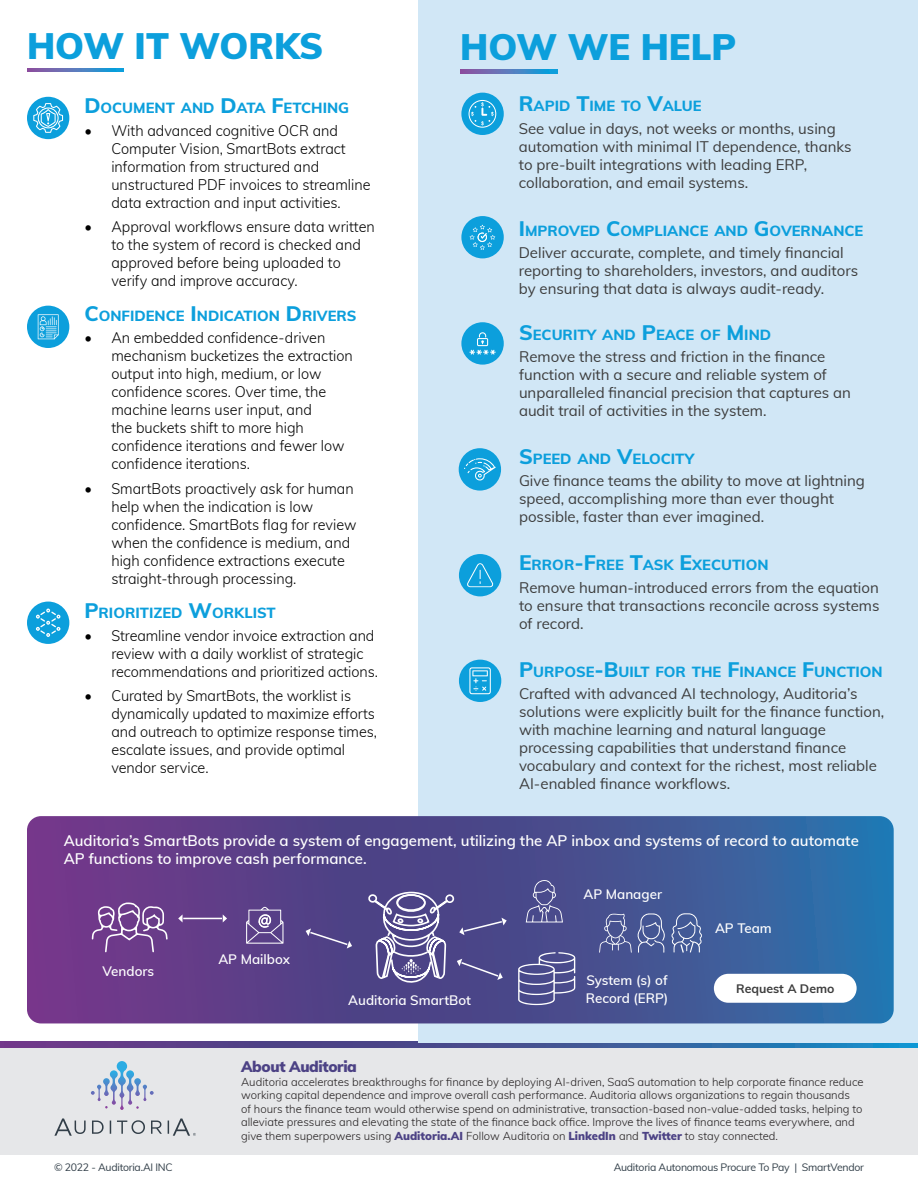
<style>
.page{position:relative;width:918px;height:1188px;background:#fff}
.page>*{position:absolute;margin:0;border:0;box-sizing:border-box;transform-origin:0 0}
.Heading_Level1{font:900 36px "Muli";color:#0c9fdc}
.t1{font:300 15px/18px "Muli";color:#000;scale:.96 1}
.Paragraph_Text{font:15px/18px "Muli";color:#3c3c3c}
.Paragraph_Text-2{font:600 15px/18px "Muli";color:#fff}
.t2{font:900 15px "Muli";letter-spacing:-.025em;color:#4c4285}
.Heading_Level2{font:800 14.7px "Muli";color:#0c9fdc}
.Paragraph_Text-3{font:600 13.35px/18px "Muli";color:#fff}
.Paragraph_Text-4{font:700 12.3px "Muli";color:#3c3c3c}
.t3{font:300 11.25px/13.5px "Muli";color:#231f20}
.t4{font:10.5px "Muli";letter-spacing:-.025em;color:#313e48}
.s1{font-size:21px}
.s2{font-weight:900;color:#4c4285}
</style>
<div class="page">
<div style="left:0;top:1048px;width:918px;height:107px;background:#e6e7e9"></div>
<svg style="left:91px;top:1061px;width:63px;height:49px;background:#c4d0e1"></svg>
<svg style="left:54px;top:1118px;width:142px;height:18px;background:#c6c9cc"></svg>
<svg style="left:0;top:1042px;width:918px;height:6px;background:#52619f"></svg>
<div style="left:418px;top:0;width:500px;height:1042px;background:#d1e7f6"></div>
<svg style="left:27px;top:68px;width:97px;height:4px"></svg>
<svg style="left:460px;top:69px;width:97px;height:4px"></svg>
<svg style="left:27px;top:816px;width:867px;height:207px;background:#4e4d91"></svg>
<svg style="left:246px;top:907px;width:38px;height:37px"></svg>
<svg style="left:518px;top:952px;width:57px;height:53px;background:#69699f"></svg>
<svg style="left:526px;top:880px;width:37px;height:42px;background:#62639b"></svg>
<svg style="left:306px;top:928px;width:46px;height:21px"></svg>
<hr style="left:183px;top:918px;width:39px;height:1px;background:#fff">
<svg style="left:178px;top:914px;width:5px;height:8px"></svg>
<svg style="left:223px;top:914px;width:4px;height:8px"></svg>
<svg style="left:599px;top:913px;width:66px;height:40px;background:#5d699f"></svg>
<svg style="left:671px;top:913px;width:31px;height:40px"></svg>
<div style="left:27px;top:306px;width:42px;height:42px;background:#0c9fdc;border-radius:50%"></div>
<svg style="left:38px;top:314px;width:21px;height:25px"></svg>
<div style="left:714px;top:974px;width:143px;height:29px;background:#fff;border-radius:14px"></div>
<div style="left:461px;top:93px;width:43px;height:42px;background:#0c9fdc;border-radius:50%"></div>
<svg style="left:469px;top:100px;width:27px;height:28px"></svg>
<div style="left:461px;top:216px;width:43px;height:42px;background:#0c9fdc;border-radius:50%"></div>
<svg style="left:470px;top:225px;width:25px;height:25px"></svg>
<div style="left:461px;top:322px;width:43px;height:43px;background:#0c9fdc;border-radius:50%"></div>
<svg style="left:469px;top:332px;width:27px;height:23px"></svg>
<div style="left:459px;top:554px;width:42px;height:42px;background:#0c9fdc;border-radius:50%"></div>
<svg style="left:467px;top:563px;width:26px;height:24px"></svg>
<div style="left:459px;top:660px;width:42px;height:42px;background:#0c9fdc;border-radius:50%"></div>
<svg style="left:469px;top:667px;width:22px;height:27px"></svg>
<div style="left:459px;top:448px;width:42px;height:43px;background:#0c9fdc;border-radius:50%"></div>
<svg style="left:464px;top:458px;width:32px;height:23px"></svg>
<div style="left:27px;top:97px;width:42px;height:42px;background:#0c9fdc;border-radius:50%"></div>
<svg style="left:33px;top:103px;width:30px;height:30px"></svg>
<div style="left:27px;top:602px;width:42px;height:42px;background:#0c9fdc;border-radius:50%"></div>
<svg style="left:36px;top:609px;width:24px;height:28px"></svg>
<svg style="left:92px;top:903px;width:76px;height:49px;background:#855c9e"></svg>
<svg style="left:367px;top:877px;width:140px;height:108px;background:#635d97"></svg>
<p class="Heading_Level1" style="left:27px;top:20px;width:298px">HOW IT WORKS</p>
<p class="Heading_Level1" style="left:460px;top:21px;width:278px">HOW WE HELP</p>
<p class="Heading_Level2" style="left:84px;top:97px;width:265px"><span class="s1">D</span>OCUMENT AND <span class="s1">D</span>ATA <span class="s1">F</span>ETCHING</p>
<p class="t1" style="left:111px;top:120px;width:272px;text-indent:-27px">• With advanced cognitive OCR and Computer Vision, SmartBots extract information from structured and unstructured PDF invoices to streamline data extraction and input activities.</p>
<p class="t1" style="left:111px;top:217px;width:276px;text-indent:-27px">• Approval workflows ensure data written to the system of record is checked and approved before being uploaded to verify and improve accuracy.</p>
<p class="Heading_Level2" style="left:84px;top:305px;width:272px"><span class="s1">C</span>ONFIDENCE <span class="s1">I</span> NDICATION <span class="s1">D</span>RIVERS</p>
<p class="t1" style="left:111px;top:328px;width:253px;text-indent:-27px">• An embedded confidence-driven mechanism bucketizes the extraction output into high, medium, or low confidence scores. Over time, the machine learns user input, and<br>the buckets shift to more high confidence iterations and fewer low confidence iterations.</p>
<p class="t1" style="left:111px;top:479px;width:257px;text-indent:-27px">• SmartBots proactively ask for human help when the indication is low confidence. SmartBots flag for review when the confidence is medium, and high confidence extractions execute straight-through processing.</p>
<p class="Heading_Level2" style="left:84px;top:602px;width:193px"><span class="s1">P</span>RIORITIZED <span class="s1">W</span>ORKLIST</p>
<p class="t1" style="left:111px;top:626px;width:279px;text-indent:-27px">• Streamline vendor invoice extraction and review with a daily worklist of strategic recommendations and prioritized actions.</p>
<p class="t1" style="left:111px;top:686px;width:278px;text-indent:-27px">• Curated by SmartBots, the worklist is dynamically updated to maximize efforts and outreach to optimize response times, escalate issues, and provide optimal vendor service.</p>
<p class="Heading_Level2" style="left:519px;top:95px;width:184px"><span class="s1">R</span>APID <span class="s1">T</span>IME TO <span class="s1">V</span>ALUE</p>
<p class="Paragraph_Text" style="left:519px;top:118px;width:334px">See value in days, not weeks or months, using automation with minimal IT dependence, thanks to pre-built integrations with leading ERP, collaboration, and email systems.</p>
<p class="Heading_Level2" style="left:519px;top:219px;width:346px"><span class="s1">I</span> MPROVED <span class="s1">C</span>OMPLIANCE AND <span class="s1">G</span>OVERNANCE</p>
<p class="Paragraph_Text" style="left:519px;top:243px;width:341px">Deliver accurate, complete, and timely financial reporting to shareholders, investors, and auditors by ensuring that data is always audit-ready.</p>
<p class="Heading_Level2" style="left:519px;top:324px;width:254px"><span class="s1">S</span>ECURITY AND <span class="s1">P</span>EACE OF <span class="s1">M</span>IND</p>
<p class="Paragraph_Text" style="left:519px;top:347px;width:334px">Remove the stress and friction in the finance function with a secure and reliable system of unparalleled financial precision that captures an audit trail of activities in the system.</p>
<p class="Heading_Level2" style="left:519px;top:448px;width:177px"><span class="s1">S</span>PEED AND <span class="s1">V</span>ELOCITY</p>
<p class="Paragraph_Text" style="left:519px;top:471px;width:348px">Give finance teams the ability to move at lightning speed, accomplishing more than ever thought possible, faster than ever imagined.</p>
<p class="Heading_Level2" style="left:519px;top:554px;width:251px"><span class="s1">E</span>RROR<span class="s1">-F</span>REE <span class="s1">T</span>ASK <span class="s1">E</span>XECUTION</p>
<p class="Paragraph_Text" style="left:519px;top:578px;width:362px;text-align:justify">Remove human-introduced errors from the equation to ensure that transactions reconcile across systems of record.</p>
<p class="Heading_Level2" style="left:519px;top:661px;width:365px"><span class="s1">P</span>URPOSE<span class="s1">-B</span>UILT FOR THE <span class="s1">F</span>INANCE <span class="s1">F</span>UNCTION</p>
<p class="Paragraph_Text" style="left:519px;top:684px;width:367px">Crafted with advanced AI technology, Auditoria’s solutions were explicitly built for the finance function, with machine learning and natural language processing capabilities that understand finance vocabulary and context for the richest, most reliable AI-enabled finance workflows.</p>
<p class="Paragraph_Text-2" style="left:64px;top:831px;width:797px">Auditoria’s SmartBots provide a system of engagement, utilizing the AP inbox and systems of record to automate<br>AP functions to improve cash performance.</p>
<p class="Paragraph_Text-3" style="left:583px;top:884px;width:80px">AP Manager</p>
<p class="Paragraph_Text-3" style="left:715px;top:919px;width:58px">AP Team</p>
<p class="Paragraph_Text-3" style="left:103px;top:962px;width:53px">Vendors</p>
<p class="Paragraph_Text-3" style="left:218px;top:949px;width:73px">AP Mailbox</p>
<p class="Paragraph_Text-3" style="left:586px;top:971px;width:84px">System (s) of<br>Record (ERP)</p>
<p class="Paragraph_Text-4" style="left:736px;top:979px;width:100px">Request A Demo</p>
<p class="Paragraph_Text-3" style="left:348px;top:990px;width:124px">Auditoria SmartBot</p>
<p class="t2" style="left:241px;top:1056px;width:117px">About Auditoria</p>
<p class="t3" style="left:241px;top:1074px;width:624px">Auditoria accelerates breakthroughs for finance by deploying AI-driven, SaaS automation to help corporate finance reduce working capital dependence and improve overall cash performance. Auditoria allows organizations to regain thousands<br>of hours the finance team would otherwise spend on administrative, transaction-based non-value-added tasks, helping to alleviate pressures and elevating the state of the finance back office. Improve the lives of finance teams everywhere, and give them superpowers using <span class="s2">Auditoria.AI</span> Follow Auditoria on <span class="s2">LinkedIn</span> and <span class="s2">Twitter</span> to stay connected.</p>
<p class="t4" style="left:54px;top:1160px;width:120px">© 2022 - Auditoria.AI INC</p>
<p class="t4" style="left:614px;top:1160px;width:252px">Auditoria Autonomous Procure To Pay | SmartVendor</p>
</div>
